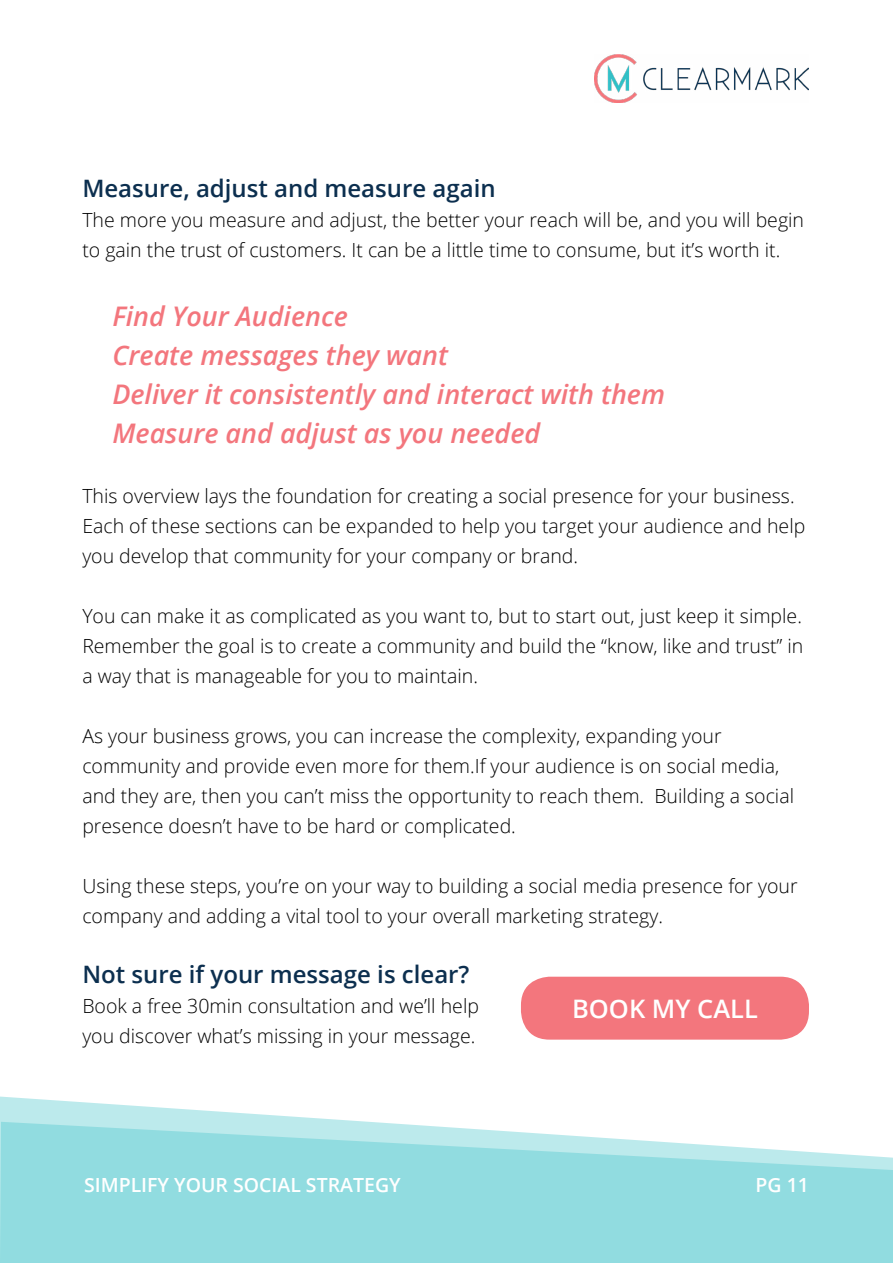
<style>
.page{position:relative;width:893px;height:1263px;background:#fff}
.page>*{position:absolute;margin:0;border:0;box-sizing:border-box;transform-origin:0 0}
.t1{font:italic 600 27px/39px "Open Sans";color:#f3767d}
.t2{font:600 25.5px "Open Sans";color:#fff}
.t3{font:600 24px "Open Sans";color:#0c2f4f}
.t4{font:300 19.5px/30px "Open Sans";color:#000}
.t5{font:600 19.5px "Open Sans";color:#fff}
</style>
<div class="page">
<svg style="left:0;top:1096px;width:370px;height:26px"></svg>
<svg style="left:0;top:1122px;width:893px;height:141px;background:#9ddfe3"></svg>
<img style="left:595px;top:54px;width:214px;height:49px">
<div style="left:521px;top:977px;width:288px;height:63px;background:#f3767d;border-radius:28px"></div>
<p class="t3" style="left:82px;top:172px;width:415px">Measure, adjust and measure again</p>
<p class="t4" style="left:82px;top:204px;width:723px">The more you measure and adjust, the better your reach will be, and you will begin to gain the trust of customers. It can be a little time to consume, but it’s worth it.</p>
<h1 class="t1" style="left:112px;top:296px;width:554px">Find Your Audience<br>Create messages they want<br>Deliver it consistently and interact with them<br>Measure and adjust as you needed</h1>
<p class="t4" style="left:82px;top:480px;width:724px">This overview lays the foundation for creating a social presence for your business.<br>Each of these sections can be expanded to help you target your audience and help you develop that community for your company or brand.</p>
<p class="t4" style="left:82px;top:600px;width:723px;text-align:justify">You can make it as complicated as you want to, but to start out, just keep it simple.<br>Remember the goal is to create a community and build the “know, like and trust” in a way that is manageable for you to maintain.</p>
<p class="t4" style="left:82px;top:720px;width:713px">As your business grows, you can increase the complexity, expanding your community and provide even more for them.If your audience is on social media, and they are, then you can’t miss the opportunity to reach them. Building a social presence doesn’t have to be hard or complicated.</p>
<p class="t4" style="left:82px;top:870px;width:717px">Using these steps, you’re on your way to building a social media presence for your company and adding a vital tool to your overall marketing strategy.</p>
<p class="t3" style="left:82px;top:958px;width:389px">Not sure if your message is clear?</p>
<p class="t4" style="left:82px;top:990px;width:398px">Book a free 30min consultation and we’ll help you discover what’s missing in your message.</p>
<h2 class="t2" style="left:572px;top:991px;width:187px">BOOK MY CALL</h2>
<p class="t5" style="left:84px;top:1171px;width:318px">SIMPLIFY YOUR SOCIAL STRATEGY</p>
<p class="t5" style="left:755px;top:1171px;width:55px">PG 11</p>
</div>
